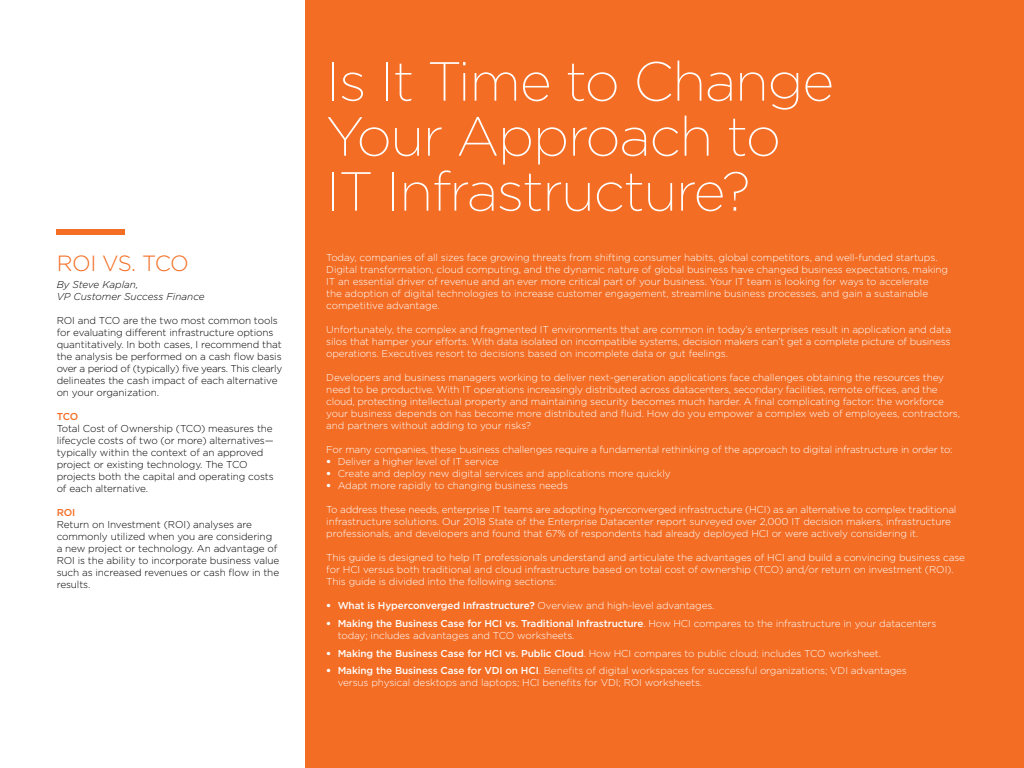
<style>
.page{position:relative;width:1024px;height:768px;background:#fff}
.page>*{position:absolute;margin:0;border:0;box-sizing:border-box;transform-origin:0 0}
.t1{font:200 55px/55px "Gotham";letter-spacing:-.02em;color:#fff}
.t2{font:300 22px "Gotham";letter-spacing:-.04em;color:#f36d24}
.t3{font:300 10px/12px "Gotham";letter-spacing:-.01em;color:#fff}
.t4{font:300 10px/12px "Gotham";letter-spacing:-.01em;color:#000}
.t5{font:500 10px "Gotham";letter-spacing:-.01em;color:#fff}
.t6{font:italic 300 10px/12px "Gotham";color:#000}
.t7{font:500 10px "Gotham";letter-spacing:-.02em;color:#f36d24}
.s1{font-weight:900}
.s2{font-weight:300}
.s3{font-weight:500}
</style>
<div class="page">
<div style="left:305px;top:0;width:719px;height:768px;background:#f36d24"></div>
<div style="left:57px;top:229px;width:68px;height:6px;background:#f36d24"></div>
<h2 class="t2" style="left:57px;top:249px;width:134px">ROI VS. TCO</h2>
<p class="t6" style="left:57px;top:279px;width:150px">By Steve Kaplan,<br>VP Customer Success Finance</p>
<p class="t4" style="left:57px;top:315px;width:227px">ROI and TCO are the two most common tools for evaluating different infrastructure options quantitatively. In both cases, I recommend that the analysis be performed on a cash flow basis over a period of (typically) five years. This clearly delineates the cash impact of each alternative on your organization.</p>
<p class="t7" style="left:57px;top:410px;width:23px">TCO</p>
<p class="t4" style="left:57px;top:423px;width:219px">Total Cost of Ownership (TCO) measures the lifecycle costs of two (or more) alternatives— typically within the context of an approved project or existing technology. The TCO projects both the capital and operating costs of each alternative.</p>
<p class="t7" style="left:57px;top:506px;width:20px">ROI</p>
<p class="t4" style="left:57px;top:519px;width:224px">Return on Investment (ROI) analyses are commonly utilized when you are considering a new project or technology. An advantage of ROI is the ability to incorporate business value such as increased revenues or cash flow in the results.</p>
<h1 class="t1" style="left:326px;top:52px;width:510px">Is It Time to Change<br>Your Approach to<br>IT Infrastructure?</h1>
<p class="t3" style="left:326px;top:251px;width:623px">Today, companies of all sizes face growing threats from shifting consumer habits, global competitors, and well-funded startups.<br>Digital transformation, cloud computing, and the dynamic nature of global business have changed business expectations, making IT an essential driver of revenue and an ever more critical part of your business. Your IT team is looking for ways to accelerate<br>the adoption of digital technologies to increase customer engagement, streamline business processes, and gain a sustainable competitive advantage.</p>
<p class="t3" style="left:326px;top:323px;width:626px;text-align:justify">Unfortunately, the complex and fragmented IT environments that are common in today’s enterprises result in application and data silos that hamper your efforts. With data isolated on incompatible systems, decision makers can’t get a complete picture of business operations. Executives resort to decisions based on incomplete data or gut feelings.</p>
<p class="t3" style="left:326px;top:371px;width:635px">Developers and business managers working to deliver next-generation applications face challenges obtaining the resources they need to be productive. With IT operations increasingly distributed across datacenters, secondary facilities, remote offices, and the cloud, protecting intellectual property and maintaining security becomes much harder. A final complicating factor: the workforce your business depends on has become more distributed and fluid. How do you empower a complex web of employees, contractors, and partners without adding to your risks?</p>
<p class="t3" style="left:326px;top:443px;width:628px">For many companies, these business challenges require a fundamental rethinking of the approach to digital infrastructure in order to:</p>
<p class="t3" style="left:326px;top:455px;width:174px"><span class="s1">•</span> Deliver a higher level of IT service</p>
<p class="t3" style="left:326px;top:467px;width:346px"><span class="s1">•</span> Create and deploy new digital services and applications more quickly</p>
<p class="t3" style="left:326px;top:479px;width:243px"><span class="s1">•</span> Adapt more rapidly to changing business needs</p>
<p class="t3" style="left:326px;top:503px;width:632px">To address these needs, enterprise IT teams are adopting hyperconverged infrastructure (HCI) as an alternative to complex traditional infrastructure solutions. Our 2018 State of the Enterprise Datacenter report surveyed over 2,000 IT decision makers, infrastructure professionals, and developers and found that 67% of respondents had already deployed HCI or were actively considering it.</p>
<p class="t3" style="left:326px;top:551px;width:640px">This guide is designed to help IT professionals understand and articulate the advantages of HCI and build a convincing business case for HCI versus both traditional and cloud infrastructure based on total cost of ownership (TCO) and/or return on investment (ROI).<br>This guide is divided into the following sections:</p>
<p class="t5" style="left:326px;top:599px;width:390px"><span class="s1">•</span> What is Hyperconverged Infrastructure? <span class="s2">Overview and high-level advantages.</span></p>
<p class="t3" style="left:338px;top:617px;width:600px;text-indent:-11px"><span class="s1">•</span> <span class="s3">Making the Business Case for HCI vs. Traditional Infrastructure</span>. How HCI compares to the infrastructure in your datacenters today; includes advantages and TCO worksheets.</p>
<p class="t3" style="left:326px;top:647px;width:556px"><span class="s1">•</span> <span class="s3">Making the Business Case for HCI vs. Public Cloud</span>. How HCI compares to public cloud; includes TCO worksheet.</p>
<p class="t3" style="left:338px;top:664px;width:571px;text-indent:-11px"><span class="s1">•</span> <span class="s3">Making the Business Case for VDI on HCI</span>. Benefits of digital workspaces for successful organizations; VDI advantages versus physical desktops and laptops; HCI benefits for VDI; ROI worksheets.</p>
</div>
